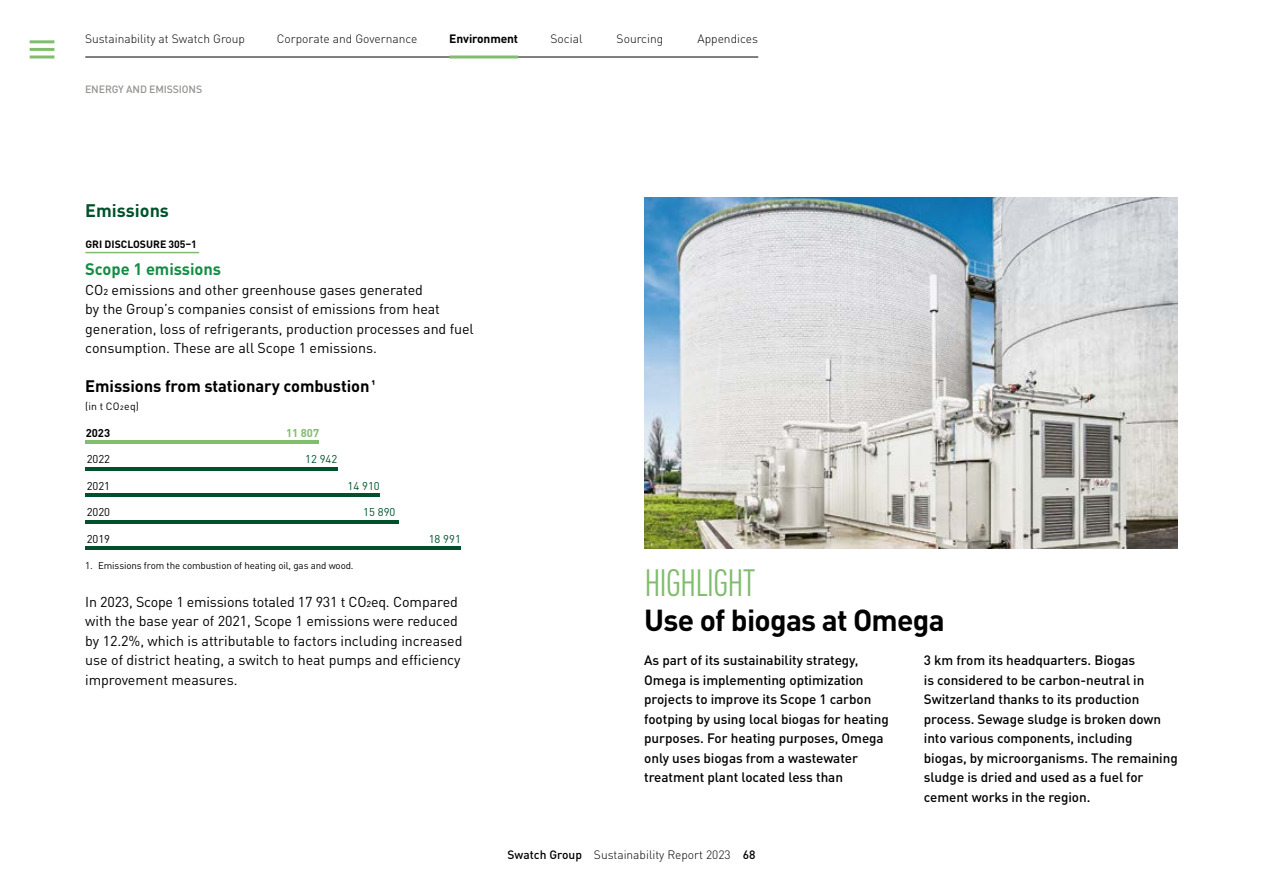
<style>
.page{position:relative;width:1263px;height:893px;background:#fff}
.page>*{position:absolute;margin:0;border:0;box-sizing:border-box;transform-origin:0 0}
.t1{font:condensed 37.5px "DIN Pro";letter-spacing:-.03em;color:#80bd6d}
.t2{font:700 30px "DIN Pro";letter-spacing:-.025em;color:#000}
.t3{font:700 18px "DIN Pro";color:#00512b}
.t4{font:700 16.5px "DIN Pro";letter-spacing:-.005em;color:#000}
.t5{font:700 16.5px "DIN Pro";letter-spacing:-.005em;color:#148d43}
.t6{font:14.25px/19.5px "DIN Pro";letter-spacing:-.005em;color:#000}
.t7{font:500 13.5px/19.5px "DIN Pro";letter-spacing:-.005em;color:#000}
.t8{font:300 12px "DIN Pro";color:#000}
.t9{font:700 12px "DIN Pro";letter-spacing:-.01em;color:#000}
.t10{font:11.25px "DIN Pro";color:#00512b}
.t11{font:11.25px "DIN Pro";color:#000}
.t12{font:700 11.25px "DIN Pro";color:#80bd6d}
.t13{font:700 11.25px "DIN Pro";color:#000}
.t14{font:700 10.5px "DIN Pro";color:#000}
.t15{font:500 10.5px "DIN Pro";letter-spacing:-.01em;color:#959490}
.t16{font:10.5px "DIN Pro";letter-spacing:.03em;color:#000}
.t17{font:9.75px "DIN Pro";letter-spacing:-.01em;color:#000}
.s1{font-weight:500}
</style>
<div class="page">
<hr style="left:85px;top:252px;width:114px;height:1px;background:#80bd6d">
<hr style="left:85px;top:440px;width:234px;height:4px;background:#80bd6d">
<hr style="left:85px;top:467px;width:253px;height:3px;background:#00512b">
<hr style="left:85px;top:493px;width:295px;height:4px;background:#00512b">
<hr style="left:85px;top:520px;width:314px;height:3px;background:#00512b">
<hr style="left:85px;top:546px;width:376px;height:4px;background:#00512b">
<img style="left:644px;top:197px;width:534px;height:351px">
<hr style="left:85px;top:57px;width:673px;height:1px;background:#000">
<hr style="left:449px;top:56px;width:69px;height:3px;background:#80bd6d">
<hr style="left:30px;top:56px;width:24px;height:3px;background:#80bd6d">
<hr style="left:30px;top:48px;width:24px;height:3px;background:#80bd6d">
<hr style="left:30px;top:40px;width:24px;height:3px;background:#80bd6d">
<p class="t8" style="left:85px;top:30px;width:161px">Sustainability at Swatch Group</p>
<p class="t8" style="left:550px;top:30px;width:33px">Social</p>
<p class="t8" style="left:617px;top:30px;width:48px">Sourcing</p>
<p class="t8" style="left:697px;top:30px;width:62px">Appendices</p>
<p class="t8" style="left:277px;top:30px;width:142px">Corporate and Governance</p>
<p class="t9" style="left:449px;top:29px;width:70px">Environment</p>
<p class="t15" style="left:85px;top:81px;width:21px">Energ</p>
<p class="t15" style="left:118px;top:81px;width:38px">y and emissio</p>
<p class="t15" style="left:189px;top:81px;width:14px">ns</p>
<h3 class="t3" style="left:85px;top:196px;width:85px">Emissions</h3>
<p class="t14" style="left:85px;top:236px;width:113px">GRI DISCLOSURE 305–1</p>
<p class="t5" style="left:85px;top:256px;width:137px">Scope 1 emissions</p>
<p class="t6" style="left:85px;top:279px;width:390px">CO2 emissions and other greenhouse gases generated<br>by the Group’s companies consist of emissions from heat generation, loss of refrigerants, production processes and fuel consumption. These are all Scope 1 emissions.</p>
<p class="t4" style="left:85px;top:373px;width:292px">Emissions from stationary combustion1</p>
<p class="t16" style="left:85px;top:398px;width:55px">(in t CO2eq)</p>
<p class="t12" style="left:286px;top:424px;width:35px">11 807</p>
<p class="t10" style="left:305px;top:450px;width:34px">12 942</p>
<p class="t10" style="left:348px;top:477px;width:34px">14 910</p>
<p class="t10" style="left:363px;top:503px;width:34px">15 890</p>
<p class="t11" style="left:87px;top:530px;width:25px">2019</p>
<p class="t10" style="left:429px;top:530px;width:34px">18 991</p>
<p class="t13" style="left:86px;top:424px;width:26px">2023</p>
<p class="t11" style="left:87px;top:450px;width:25px">2022</p>
<p class="t11" style="left:87px;top:477px;width:25px">2021</p>
<p class="t11" style="left:87px;top:503px;width:25px">2020</p>
<p class="t17" style="left:85px;top:558px;width:270px">1. Emissions from the combustion of heating oil, gas and wood.</p>
<p class="t6" style="left:85px;top:591px;width:379px">In 2023, Scope 1 emissions totaled 17 931 t CO2eq. Compared with the base year of 2021, Scope 1 emissions were reduced by 12.2%, which is attributable to factors including increased use of district heating, a switch to heat pumps and efficiency improvement measures.</p>
<h1 class="t1" style="left:644px;top:557px;width:113px">HIGHLIGHT</h1>
<h2 class="t2" style="left:644px;top:596px;width:302px">Use of biogas at Omega</h2>
<p class="t7" style="left:924px;top:650px;width:255px">3 km from its headquarters. Biogas<br>is considered to be carbon-neutral in Switzerland thanks to its production process. Sewage sludge is broken down into various components, including biogas, by microorganisms. The remaining sludge is dried and used as a fuel for cement works in the region.</p>
<p class="t7" style="left:644px;top:650px;width:246px">As part of its sustainability strategy, Omega is implementing optimization projects to improve its Scope 1 carbon footping by using local biogas for heating purposes. For heating purposes, Omega only uses biogas from a wastewater treatment plant located less than</p>
<p class="t8" style="left:507px;top:845px;width:249px"><span class="s1">Swatch Group</span> Sustainability Report 2023 <span class="s1">68</span></p>
</div>
